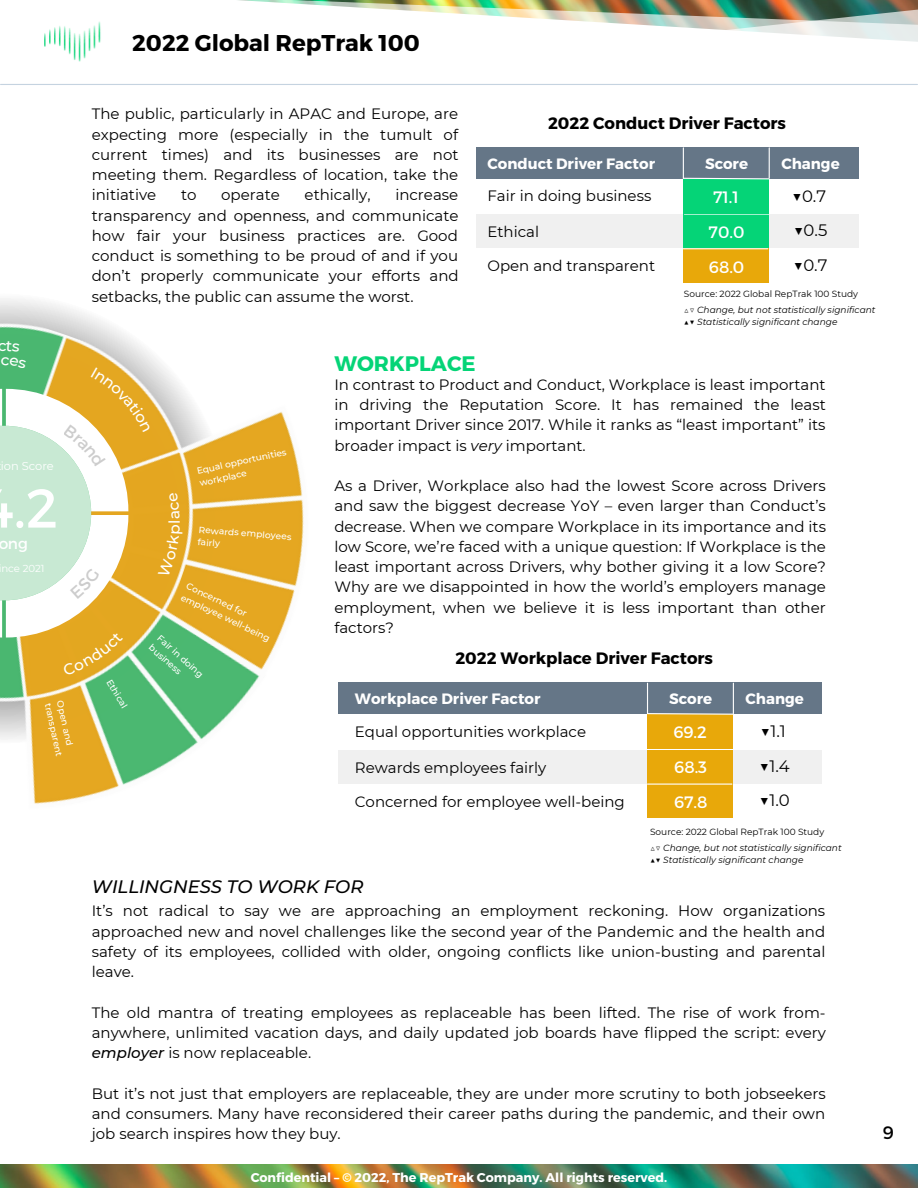
<style>
.page{position:relative;width:918px;height:1188px;background:#fff}
.page>*{position:absolute;margin:0;border:0;box-sizing:border-box;transform-origin:0 0}
.t1{font:54.6px "Montserrat";color:#fff}
.t2{font:700 22.8px "Montserrat";color:#000}
.t3{font:700 21px "Montserrat";color:#05d477}
.t4{font:italic 500 18px "Montserrat";color:#000}
.t5{font:18px "Montserrat";color:#000}
.t6{font:700 16.5px "Montserrat";color:#000}
.t7{font:16.5px/35px "Montserrat";color:#fff}
.t8{font:16.5px "Montserrat";color:#000}
.t9{font:15.3px "Montserrat";color:#fff}
.t10{font:500 15.3px "Montserrat";color:#fff}
.t11{font:15px/20.2px "Montserrat";color:#000;text-align:justify}
.t12{font:700 15px "Montserrat";color:#fff}
.t13{font:700 12.75px "Montserrat";color:#fff}
.t14{font:11.4px "Montserrat";color:#fff}
.t15{font:10.2px "Montserrat";color:#fff}
.t16{font:500 9.15px/12.6px "Montserrat";color:#fff}
.t17{font:italic 9px "Montserrat";color:#000}
.t18{font:9px "Montserrat";color:#000}
.s1{font-style:normal}
.s2{font-style:italic}
.s3{font-weight:500;font-style:italic}
</style>
<div class="page">
<img style="left:238px;top:0;width:361px;height:22px">
<img style="left:599px;top:0;width:319px;height:85px">
<img style="left:44px;top:21px;width:57px;height:41px">
<hr style="left:1px;top:84px;width:916px;height:1px;background:#c5d3e0">
<img style="left:0;top:1165px;width:918px;height:23px">
<img style="left:31px;top:753px;width:153px;height:51px">
<img style="left:244px;top:411px;width:184px;height:286px">
<img style="left:0;top:298px;width:244px;height:455px">
<div style="left:476px;top:215px;width:382px;height:33px;background:#f0f0f0"></div>
<div style="left:683px;top:215px;width:86px;height:34px;background:#05d477"></div>
<div style="left:683px;top:248px;width:86px;height:35px;background:#e8a80a"></div>
<hr style="left:683px;top:248px;width:85px;height:1px;background:#fff">
<div style="left:683px;top:179px;width:86px;height:35px;background:#05d477"></div>
<div style="left:476px;top:147px;width:382px;height:32px;background:#657687"></div>
<hr style="left:683px;top:148px;width:1px;height:30px;background:#fff">
<hr style="left:769px;top:148px;width:1px;height:30px;background:#fff">
<svg style="left:682px;top:177px;width:88px;height:3px"></svg>
<div style="left:338px;top:750px;width:484px;height:34px;background:#f0f0f0"></div>
<div style="left:647px;top:750px;width:86px;height:35px;background:#e8a80a"></div>
<div style="left:647px;top:784px;width:86px;height:34px;background:#e8a80a"></div>
<hr style="left:648px;top:784px;width:84px;height:1px;background:#fff">
<div style="left:647px;top:714px;width:86px;height:35px;background:#e8a80a"></div>
<div style="left:338px;top:683px;width:484px;height:31px;background:#657687"></div>
<hr style="left:647px;top:683px;width:1px;height:31px;background:#fff">
<hr style="left:733px;top:683px;width:1px;height:31px;background:#fff">
<svg style="left:647px;top:712px;width:87px;height:3px"></svg>
<div style="left:158px;top:492px;width:25px;height:85px;background:#e4a620"></div>
<svg style="left:0;top:341px;width:151px;height:335px"></svg>
<h2 class="t2" style="left:132px;top:28px;width:289px">2022 Global RepTrak 100</h2>
<p class="t14" style="left:1px;top:459px;width:55px">ion Score</p>
<h1 class="t1" style="left:14px;top:473px;width:46px">.2</h1>
<p class="t9" style="left:-2px;top:534px;width:31px">ong</p>
<p class="t15" style="left:1px;top:562px;width:45px">nce 2021</p>
<p class="t16" style="left:66px;top:699px;width:56px;rotate:78deg">Open and transparent</p>
<p class="t11" style="left:92px;top:104px;width:368px">The public, particularly in APAC and Europe, are expecting more (especially in the tumult of current times) and its businesses are not meeting them. Regardless of location, take the initiative</p>
<p class="t6" style="left:548px;top:112px;width:239px">2022 Conduct Driver Factors</p>
<p class="t12" style="left:487px;top:154px;width:169px">Conduct Driver Factor</p>
<p class="t12" style="left:705px;top:154px;width:45px">Score</p>
<p class="t12" style="left:781px;top:154px;width:60px">Change</p>
<p class="t11" style="left:92px;top:185px;width:368px;text-indent:304px">increase transparency and openness, and communicate how fair your business practices are. Good conduct is something to be proud of and if you don’t properly communicate your efforts and setbacks, the public can assume the worst.</p>
<p class="t11" style="left:487px;top:186px;width:165px">Fair in doing business</p>
<p class="t7" style="left:709px;top:179px;width:37px">71.1<br>70.0<br>68.0</p>
<p class="t8" style="left:792px;top:186px;width:36px">▼0.7</p>
<p class="t11" style="left:181px;top:185px;width:17px">to</p>
<p class="t11" style="left:221px;top:185px;width:60px">operate</p>
<p class="t11" style="left:305px;top:185px;width:67px">ethically,</p>
<p class="t8" style="left:794px;top:221px;width:35px">▼0.5</p>
<p class="t8" style="left:794px;top:255px;width:36px">▼0.7</p>
<p class="t11" style="left:487px;top:221px;width:53px">Ethical</p>
<p class="t11" style="left:487px;top:256px;width:169px">Open and transparent</p>
<p class="t18" style="left:684px;top:288px;width:176px">Source: 2022 Global RepTrak 100 Study</p>
<p class="t17" style="left:684px;top:304px;width:193px">△▽ Change, but not statistically significant</p>
<p class="t17" style="left:684px;top:316px;width:155px"><span class="s1">▲</span>▼ Statistically significant change</p>
<p class="t16" style="left:114px;top:677px;width:33px;rotate:59deg">Ethical</p>
<p class="t16" style="left:196px;top:465px;width:93px;rotate:-12deg">Equal opportunities workplace</p>
<p class="t16" style="left:199px;top:523px;width:95px;rotate:5deg">Rewards employees fairly</p>
<p class="t16" style="left:189px;top:580px;width:99px;rotate:25deg">Concerned for employee well-being</p>
<p class="t10" style="left:165px;top:524px;width:6px;rotate:-90deg">l</p>
<p class="t16" style="left:163px;top:632px;width:59px;rotate:42deg">Fair in doing business</p>
<h3 class="t3" style="left:334px;top:350px;width:143px">WORKPLACE</h3>
<p class="t11" style="left:334px;top:374px;width:493px">In contrast to Product and Conduct, Workplace is least important in driving the Reputation Score. It has remained the least important Driver since 2017. While it ranks as “least important” its broader impact is <span class="s2">very</span> important.</p>
<p class="t11" style="left:334px;top:476px;width:493px">As a Driver, Workplace also had the lowest Score across Drivers and saw the biggest decrease YoY – even larger than Conduct’s decrease. When we compare Workplace in its importance and its low Score, we’re faced with a unique question: If Workplace is the least important across Drivers, why bother giving it a low Score?<br>Why are we disappointed in how the world’s employers manage employment, when we believe it is less important than other factors?</p>
<p class="t6" style="left:455px;top:647px;width:259px">2022 Workplace Driver Factors</p>
<p class="t12" style="left:355px;top:689px;width:187px">Workplace Driver Factor</p>
<p class="t12" style="left:669px;top:689px;width:45px">Score</p>
<p class="t12" style="left:746px;top:689px;width:60px">Change</p>
<p class="t11" style="left:355px;top:722px;width:233px">Equal opportunities workplace</p>
<p class="t7" style="left:673px;top:714px;width:36px;text-align:justify">69.2<br>68.3<br>67.8</p>
<p class="t8" style="left:761px;top:721px;width:27px">▼1.1</p>
<p class="t8" style="left:760px;top:756px;width:32px">▼1.4</p>
<p class="t8" style="left:760px;top:790px;width:32px">▼1.0</p>
<p class="t11" style="left:355px;top:758px;width:193px">Rewards employees fairly</p>
<p class="t11" style="left:355px;top:792px;width:272px">Concerned for employee well-being</p>
<p class="t18" style="left:650px;top:826px;width:176px">Source: 2022 Global RepTrak 100 Study</p>
<p class="t17" style="left:650px;top:842px;width:193px">△▽ Change, but not statistically significant</p>
<p class="t17" style="left:650px;top:854px;width:155px"><span class="s1">▲</span>▼ Statistically significant change</p>
<p class="t4" style="left:92px;top:876px;width:273px">WILLINGNESS TO WORK FOR</p>
<p class="t11" style="left:92px;top:901px;width:735px">It’s not radical to say we are approaching an employment reckoning. How organizations approached new and novel challenges like the second year of the Pandemic and the health and safety of its employees, collided with older, ongoing conflicts like union-busting and parental leave.</p>
<p class="t11" style="left:92px;top:1002px;width:736px">The old mantra of treating employees as replaceable has been lifted. The rise of work from&shy;anywhere, unlimited vacation days, and daily updated job boards have flipped the script: every <span class="s3">employer</span> is now replaceable.</p>
<p class="t11" style="left:92px;top:1083px;width:736px">But it’s not just that employers are replaceable, they are under more scrutiny to both jobseekers and consumers. Many have reconsidered their career paths during the pandemic, and their own job search inspires how they buy.</p>
<p class="t5" style="left:883px;top:1121px;width:13px">9</p>
<p class="t13" style="left:251px;top:1169px;width:418px">Confidential – © 2022, The RepTrak Company. All rights reserved.</p>
</div>
